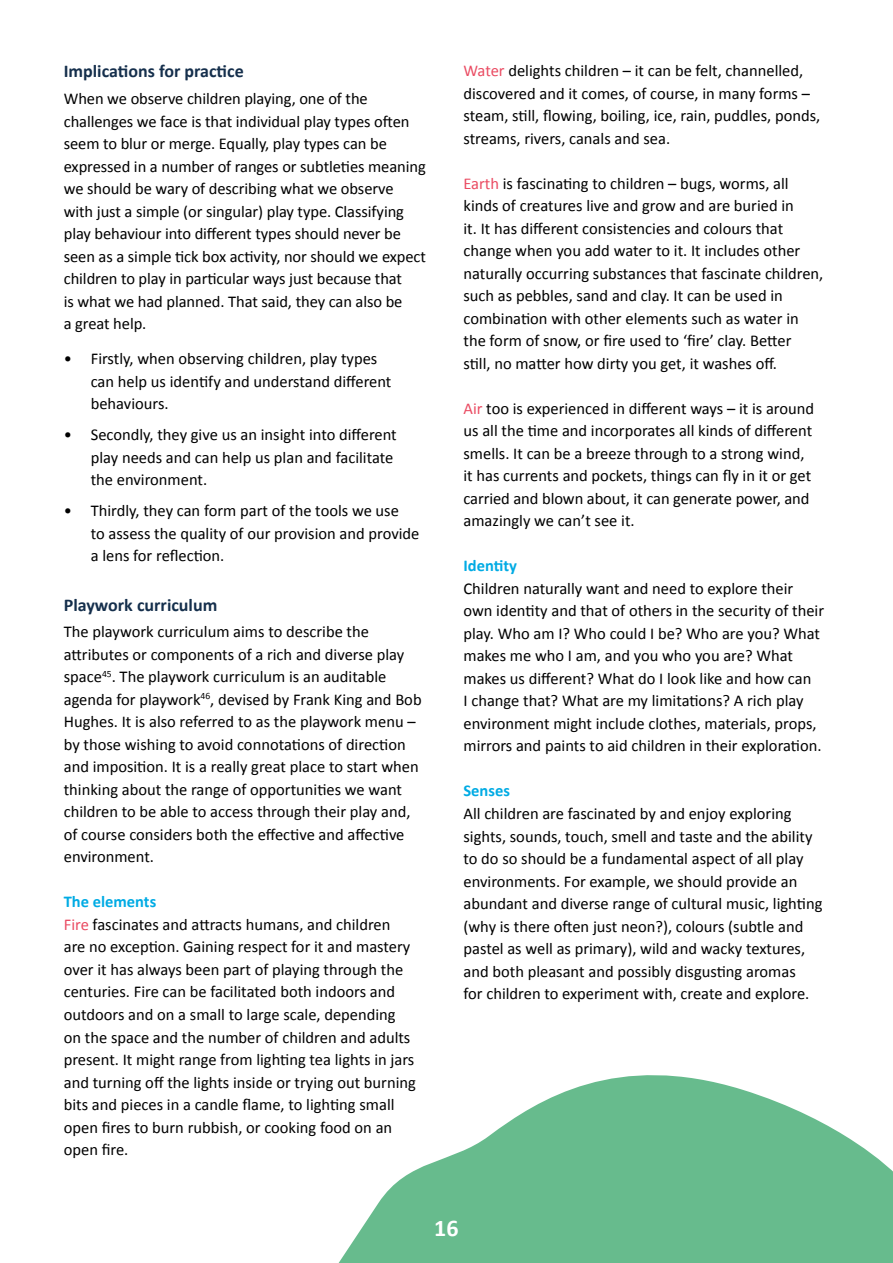
<style>
.page{position:relative;width:893px;height:1263px;background:#fff}
.page>*{position:absolute;margin:0;border:0;box-sizing:border-box;transform-origin:0 0}
.t1{font:700 24px "Calibri";color:#fff}
.t2{font:700 18px "Calibri";color:#152f4c}
.t3{font:16.5px/22.5px "Calibri";color:#000}
.t4{font:700 16.5px "Calibri";color:#00abe4}
.s1{font-weight:700;color:#00abe4}
.s2{color:#ea4b62}
</style>
<div class="page">
<svg style="left:338px;top:1075px;width:555px;height:188px;fill:#67bb8d"></svg>
<p class="t2" style="left:64px;top:59px;width:181px">Implications for practice</p>
<p class="t3" style="left:64px;top:87px;width:364px">When we observe children playing, one of the challenges we face is that individual play types often seem to blur or merge. Equally, play types can be expressed in a number of ranges or subtleties meaning we should be wary of describing what we observe with just a simple (or singular) play type. Classifying play behaviour into different types should never be seen as a simple tick box activity, nor should we expect children to play in particular ways just because that<br>is what we had planned. That said, they can also be<br>a great help.</p>
<p class="t3" style="left:91px;top:347px;width:302px;text-indent:-27px">• Firstly, when observing children, play types can help us identify and understand different behaviours.</p>
<p class="t3" style="left:91px;top:423px;width:308px;text-indent:-27px">• Secondly, they give us an insight into different play needs and can help us plan and facilitate the environment.</p>
<p class="t3" style="left:91px;top:499px;width:330px;text-indent:-27px">• Thirdly, they can form part of the tools we use<br>to assess the quality of our provision and provide a lens for reflection.</p>
<p class="t2" style="left:64px;top:592px;width:155px">Playwork curriculum</p>
<p class="t3" style="left:64px;top:620px;width:359px">The playwork curriculum aims to describe the attributes or components of a rich and diverse play space<sup>45</sup>. The playwork curriculum is an auditable agenda for playwork<sup>46</sup>, devised by Frank King and Bob Hughes. It is also referred to as the playwork menu – by those wishing to avoid connotations of direction and imposition. It is a really great place to start when thinking about the range of opportunities we want children to be able to access through their play and, of course considers both the effective and affective environment.</p>
<p class="t3" style="left:64px;top:890px;width:354px"><span class="s1">The elements<br></span><span class="s2">Fire</span> fascinates and attracts humans, and children are no exception. Gaining respect for it and mastery over it has always been part of playing through the centuries. Fire can be facilitated both indoors and outdoors and on a small to large scale, depending on the space and the number of children and adults present. It might range from lighting tea lights in jars and turning off the lights inside or trying out burning bits and pieces in a candle flame, to lighting small open fires to burn rubbish, or cooking food on an open fire.</p>
<p class="t3" style="left:463px;top:59px;width:358px"><span class="s2">Water</span> delights children – it can be felt, channelled, discovered and it comes, of course, in many forms – steam, still, flowing, boiling, ice, rain, puddles, ponds, streams, rivers, canals and sea.</p>
<p class="t3" style="left:463px;top:172px;width:361px"><span class="s2">Earth</span> is fascinating to children – bugs, worms, all kinds of creatures live and grow and are buried in<br>it. It has different consistencies and colours that change when you add water to it. It includes other naturally occurring substances that fascinate children, such as pebbles, sand and clay. It can be used in combination with other elements such as water in the form of snow, or fire used to ‘fire’ clay. Better<br>still, no matter how dirty you get, it washes off.</p>
<p class="t3" style="left:463px;top:397px;width:352px"><span class="s2">Air</span> too is experienced in different ways – it is around us all the time and incorporates all kinds of different smells. It can be a breeze through to a strong wind, it has currents and pockets, things can fly in it or get carried and blown about, it can generate power, and amazingly we can’t see it.</p>
<p class="t4" style="left:463px;top:554px;width:55px">Identity</p>
<p class="t3" style="left:463px;top:577px;width:362px">Children naturally want and need to explore their own identity and that of others in the security of their play. Who am I? Who could I be? Who are you? What makes me who I am, and you who you are? What makes us different? What do I look like and how can<br>I change that? What are my limitations? A rich play environment might include clothes, materials, props, mirrors and paints to aid children in their exploration.</p>
<p class="t4" style="left:463px;top:779px;width:48px">Senses</p>
<p class="t3" style="left:463px;top:802px;width:360px">All children are fascinated by and enjoy exploring sights, sounds, touch, smell and taste and the ability to do so should be a fundamental aspect of all play environments. For example, we should provide an abundant and diverse range of cultural music, lighting (why is there often just neon?), colours (subtle and pastel as well as primary), wild and wacky textures, and both pleasant and possibly disgusting aromas<br>for children to experiment with, create and explore.</p>
<h1 class="t1" style="left:434px;top:1211px;width:26px">16</h1>
</div>
